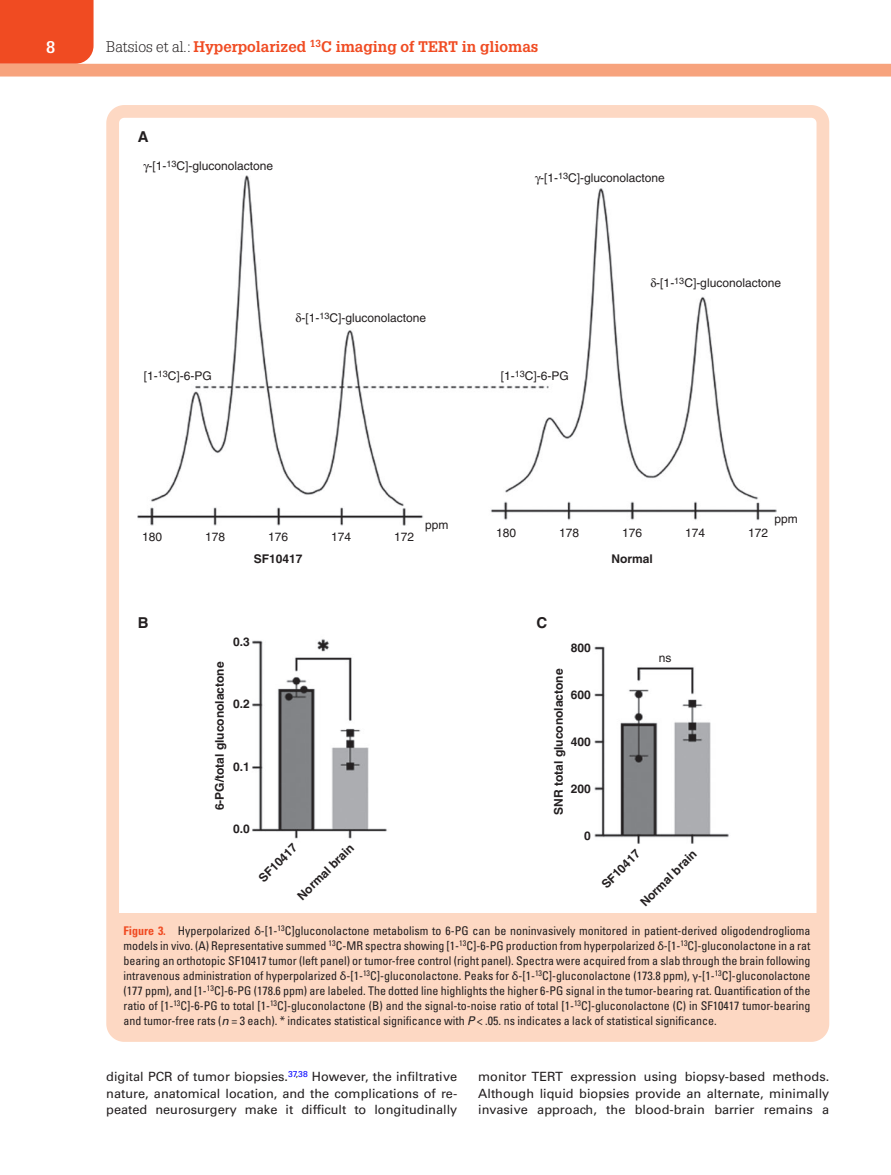
<style>
.page{position:relative;width:891px;height:1175px;background:#fff}
.page>*{position:absolute;margin:0;border:0;box-sizing:border-box;transform-origin:0 0}
.t1{font:700 16.5px "Glypha LT Std";color:#fff}
.t2{font:700 15px "Glypha LT Std";color:#f04b22}
.t3{font:700 15px "Helvetica";color:#231f20}
.t4{font:12.75px/16.5px "Univers LT Std";color:#231f20;text-align:justify}
.t5{font:condensed 12px/15px "Univers LT Std";color:#231f20;text-align:justify}
.t6{font:12px "Helvetica";color:#231f20}
.t7{font:700 12px "Helvetica";color:#231f20}
.s1{font-weight:300;color:#231f20}
.s2{font-weight:700;color:#f04b22}
.s3{font-family:"Myriad Pro";font-stretch:normal}
.s4{font-style:italic;font-stretch:normal}
</style>
<div class="page">
<div style="left:0;top:0;width:94px;height:64px;background:#f04b22"></div>
<div style="left:0;top:64px;width:891px;height:12px;background:#f7a37d"></div>
<img style="left:138px;top:176px;width:638px;height:667px">
<div style="left:118px;top:913px;width:700px;height:119px;background:#fdd8c3"></div>
<div style="left:106px;top:105px;width:723px;height:936px;border:13px solid #fdd8c3;border-radius:12px"></div>
<svg style="left:535px;top:176px;width:6px;height:9px"></svg>
<svg style="left:296px;top:312px;width:6px;height:10px"></svg>
<svg style="left:651px;top:277px;width:6px;height:10px"></svg>
<h1 class="t1" style="left:46px;top:37px;width:11px">8</h1>
<p class="t2" style="left:106px;top:37px;width:434px"><span class="s1">Batsios et al.:</span> Hyperpolarized <sup>13</sup>C imaging of TERT in gliomas</p>
<p class="t3" style="left:138px;top:127px;width:12px">A</p>
<p class="t6" style="left:148px;top:159px;width:126px">-[1-<sup>13</sup>C]-gluconolactone</p>
<p class="t6" style="left:301px;top:310px;width:126px">-[1-<sup>13</sup>C]-gluconolactone</p>
<p class="t6" style="left:540px;top:171px;width:126px">-[1-<sup>13</sup>C]-gluconolactone</p>
<p class="t6" style="left:656px;top:275px;width:126px">-[1-<sup>13</sup>C]-gluconolactone</p>
<p class="t6" style="left:144px;top:368px;width:70px">[1-<sup>13</sup>C]-6-PG</p>
<p class="t6" style="left:501px;top:368px;width:70px">[1-<sup>13</sup>C]-6-PG</p>
<p class="t6" style="left:142px;top:529px;width:22px">180</p>
<p class="t6" style="left:205px;top:529px;width:22px">178</p>
<p class="t6" style="left:268px;top:529px;width:22px">176</p>
<p class="t7" style="left:254px;top:551px;width:50px">SF10417</p>
<p class="t6" style="left:425px;top:518px;width:25px">ppm</p>
<p class="t6" style="left:331px;top:529px;width:22px">174</p>
<p class="t6" style="left:394px;top:529px;width:22px">172</p>
<p class="t6" style="left:496px;top:526px;width:22px">180</p>
<p class="t6" style="left:559px;top:526px;width:22px">178</p>
<p class="t6" style="left:622px;top:526px;width:22px">176</p>
<p class="t7" style="left:611px;top:551px;width:43px">Normal</p>
<p class="t6" style="left:775px;top:512px;width:25px">ppm</p>
<p class="t6" style="left:685px;top:526px;width:22px">174</p>
<p class="t6" style="left:748px;top:526px;width:22px">172</p>
<p class="t3" style="left:138px;top:613px;width:12px">B</p>
<p class="t3" style="left:537px;top:613px;width:12px">C</p>
<p class="t7" style="left:233px;top:634px;width:18px">0.3</p>
<p class="t7" style="left:571px;top:640px;width:22px">800</p>
<p class="t7" style="left:212px;top:810px;width:150px;rotate:-90deg">6-PG/total gluconolactone</p>
<p class="t7" style="left:233px;top:696px;width:18px">0.2</p>
<p class="t7" style="left:233px;top:759px;width:18px">0.1</p>
<p class="t7" style="left:233px;top:821px;width:18px">0.0</p>
<p class="t7" style="left:551px;top:814px;width:148px;rotate:-90deg">SNR total gluconolactone</p>
<p class="t7" style="left:571px;top:687px;width:22px">600</p>
<p class="t7" style="left:571px;top:734px;width:22px">400</p>
<p class="t7" style="left:571px;top:781px;width:22px">200</p>
<p class="t7" style="left:584px;top:828px;width:8px">0</p>
<p class="t6" style="left:659px;top:651px;width:14px">ns</p>
<p class="t7" style="left:256px;top:874px;width:50px;rotate:-45deg">SF10417</p>
<p class="t7" style="left:294px;top:892px;width:76px;rotate:-45deg">Normal brain</p>
<p class="t7" style="left:599px;top:881px;width:50px;rotate:-45deg">SF10417</p>
<p class="t7" style="left:637px;top:899px;width:76px;rotate:-45deg">Normal brain</p>
<p class="t5" style="left:124px;top:922px;width:689px"><span class="s2">Figure 3.</span> Hyperpolarized <span class="s3">δ</span>-[1-<sup>13</sup>C]gluconolactone metabolism to 6-PG can be noninvasively monitored in patient-derived oligodendroglioma models in vivo. (A) Representative summed <sup>13</sup>C-MR spectra showing [1-<sup>13</sup>C]-6-PG production from hyperpolarized <span class="s3">δ</span>-[1-<sup>13</sup>C]-gluconolactone in a rat bearing an orthotopic SF10417 tumor (left panel) or tumor-free control (right panel). Spectra were acquired from a slab through the brain following intravenous administration of hyperpolarized <span class="s3">δ</span>-[1-<sup>13</sup>C]-gluconolactone. Peaks for <span class="s3">δ</span>-[1-<sup>13</sup>C]-gluconolactone (173.8 ppm), <span class="s3">γ</span>-[1-<sup>13</sup>C]-gluconolactone (177 ppm), and [1-<sup>13</sup>C]-6-PG (178.6 ppm) are labeled. The dotted line highlights the higher 6-PG signal in the tumor-bearing rat. Quantification of the ratio of [1-<sup>13</sup>C]-6-PG to total [1-<sup>13</sup>C]-gluconolactone (B) and the signal-to-noise ratio of total [1-<sup>13</sup>C]-gluconolactone (C) in SF10417 tumor-bearing and tumor-free rats (<span class="s4">n</span> = 3 each). * indicates statistical significance with <span class="s4">P</span> &lt; .05. ns indicates a lack of statistical significance.</p>
<p class="t4" style="left:106px;top:1068px;width:353px">digital PCR of tumor biopsies.<sup>37</sup><sup>,</sup><sup>38</sup> However, the infiltrative nature, anatomical location, and the complications of re&shy;peated neurosurgery make it difficult to longitudinally</p>
<p class="t4" style="left:478px;top:1068px;width:353px">monitor TERT expression using biopsy-based methods.<br>Although liquid biopsies provide an alternate, minimally invasive approach, the blood-brain barrier remains a</p>
</div>
